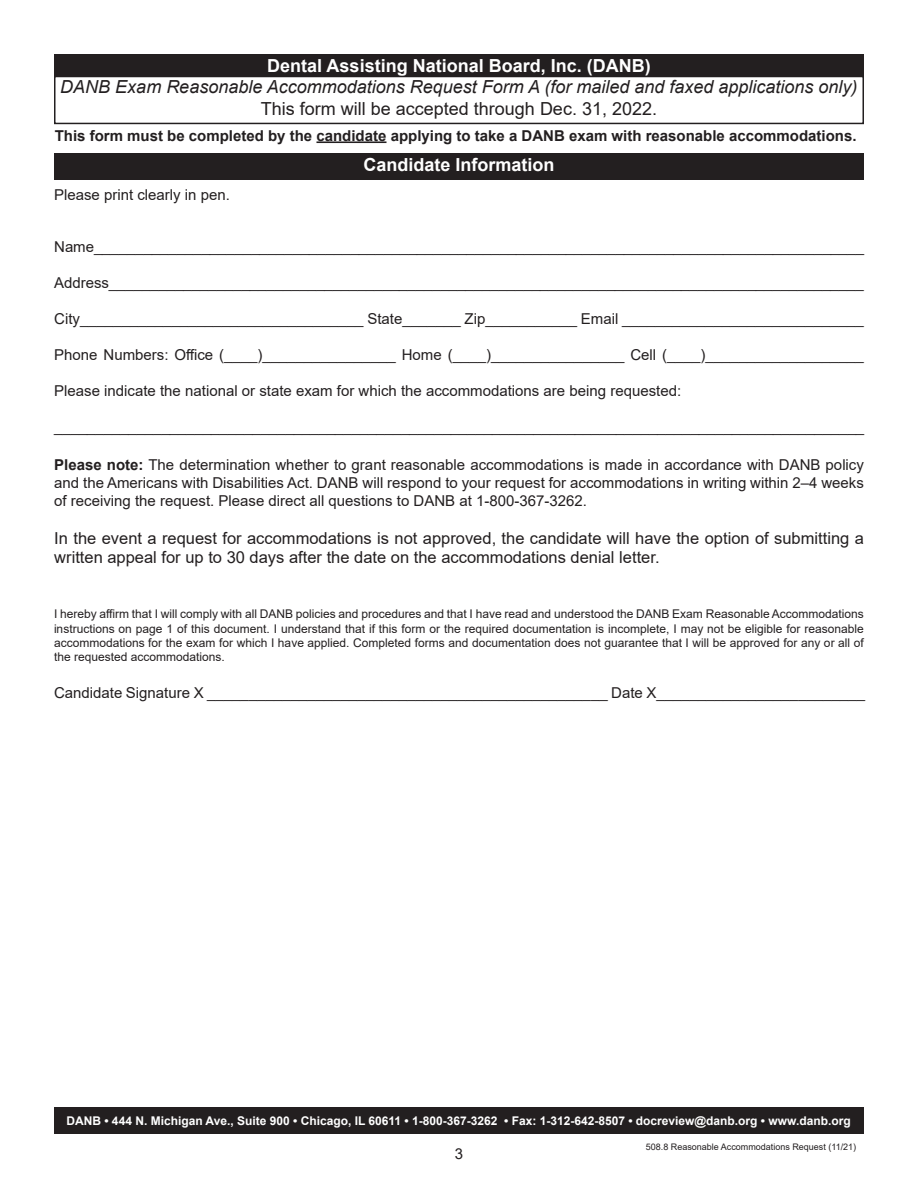
<style>
.page{position:relative;width:918px;height:1188px;background:#fff}
.page>*{position:absolute;margin:0;border:0;box-sizing:border-box;transform-origin:0 0}
.t1{font:italic 18px "Arial";color:#231f20}
.heading_3{font:700 18px "Arial";color:#fff}
.t2{font:18px "Arial";color:#231f20}
.Body_Text_2{font:16.5px/19.8px "Arial";color:#231f20}
.Body_Text_2-2{font:15px/18px "Arial";color:#231f20;text-align:justify}
.t3{font:700 15px "Arial";color:#231f20}
.t4{font:12px/14.4px "Arial";color:#231f20;text-align:justify}
.t5{font:700 12px "Arial";color:#fff}
.t6{font:9px "Arial";color:#231f20}
.s1{font-weight:700}
</style>
<div class="page">
<div style="left:54px;top:153px;width:810px;height:27px;background:#231f20"></div>
<div style="left:54px;top:1107px;width:810px;height:27px;background:#231f20"></div>
<div style="left:54px;top:54px;width:810px;height:22px;background:#231f20"></div>
<div style="left:54px;top:76px;width:810px;height:48px;border:2px solid #231f20"></div>
<hr style="left:316px;top:141px;width:71px;height:2px;background:#231f20">
<p class="heading_3" style="left:267px;top:53px;width:385px">Dental Assisting National Board, Inc. (DANB)</p>
<p class="t1" style="left:60px;top:75px;width:799px">DANB Exam Reasonable Accommodations Request Form A (for mailed and faxed applications only)</p>
<p class="t2" style="left:261px;top:96px;width:398px">This form will be accepted through Dec. 31, 2022.</p>
<p class="t3" style="left:55px;top:125px;width:803px">This form must be completed by the candidate applying to take a DANB exam with reasonable accommodations.</p>
<p class="Body_Text_2-2" style="left:54px;top:186px;width:177px">Please print clearly in pen.</p>
<p class="heading_3" style="left:363px;top:152px;width:193px">Candidate Information</p>
<p class="Body_Text_2-2" style="left:54px;top:238px;width:811px">Name_____________________________________________________________________________________________</p>
<p class="Body_Text_2-2" style="left:54px;top:274px;width:811px">Address___________________________________________________________________________________________</p>
<p class="Body_Text_2-2" style="left:54px;top:310px;width:811px">City__________________________________ State_______ Zip___________ Email _____________________________</p>
<p class="Body_Text_2-2" style="left:54px;top:346px;width:811px">Phone Numbers: Office (____)________________ Home (____)________________ Cell (____)___________________</p>
<p class="Body_Text_2-2" style="left:54px;top:382px;width:628px">Please indicate the national or state exam for which the accommodations are being requested:</p>
<p class="Body_Text_2-2" style="left:54px;top:418px;width:812px">__________________________________________________________________________________________________</p>
<p class="Body_Text_2-2" style="left:54px;top:455px;width:811px"><span class="s1">Please note:</span> The determination whether to grant reasonable accommodations is made in accordance with DANB policy and the Americans with Disabilities Act. DANB will respond to your request for accommodations in writing within 2–4 weeks of receiving the request. Please direct all questions to DANB at 1-800-367-3262.</p>
<p class="Body_Text_2" style="left:54px;top:528px;width:811px">In the event a request for accommodations is not approved, the candidate will have the option of submitting a written appeal for up to 30 days after the date on the accommodations denial letter.</p>
<p class="t4" style="left:54px;top:607px;width:811px">I hereby affirm that I will comply with all DANB policies and procedures and that I have read and understood the DANB Exam Reasonable Accommodations instructions on page 1 of this document. I understand that if this form or the required documentation is incomplete, I may not be eligible for reasonable accommodations for the exam for which I have applied. Completed forms and documentation does not guarantee that I will be approved for any or all of the requested accommodations.</p>
<p class="Body_Text_2-2" style="left:54px;top:684px;width:813px">Candidate Signature X ________________________________________________ Date X_________________________</p>
<p class="t5" style="left:66px;top:1112px;width:786px">DANB • 444 N. Michigan Ave., Suite 900 • Chicago, IL 60611 • 1-800-367-3262 • Fax: 1-312-642-8507 • docreview@danb.org • www.danb.org</p>
<p class="Body_Text_2-2" style="left:455px;top:1145px;width:10px">3</p>
<p class="t6" style="left:646px;top:1140px;width:212px">508.8 Reasonable Accommodations Request (11/21)</p>
</div>
